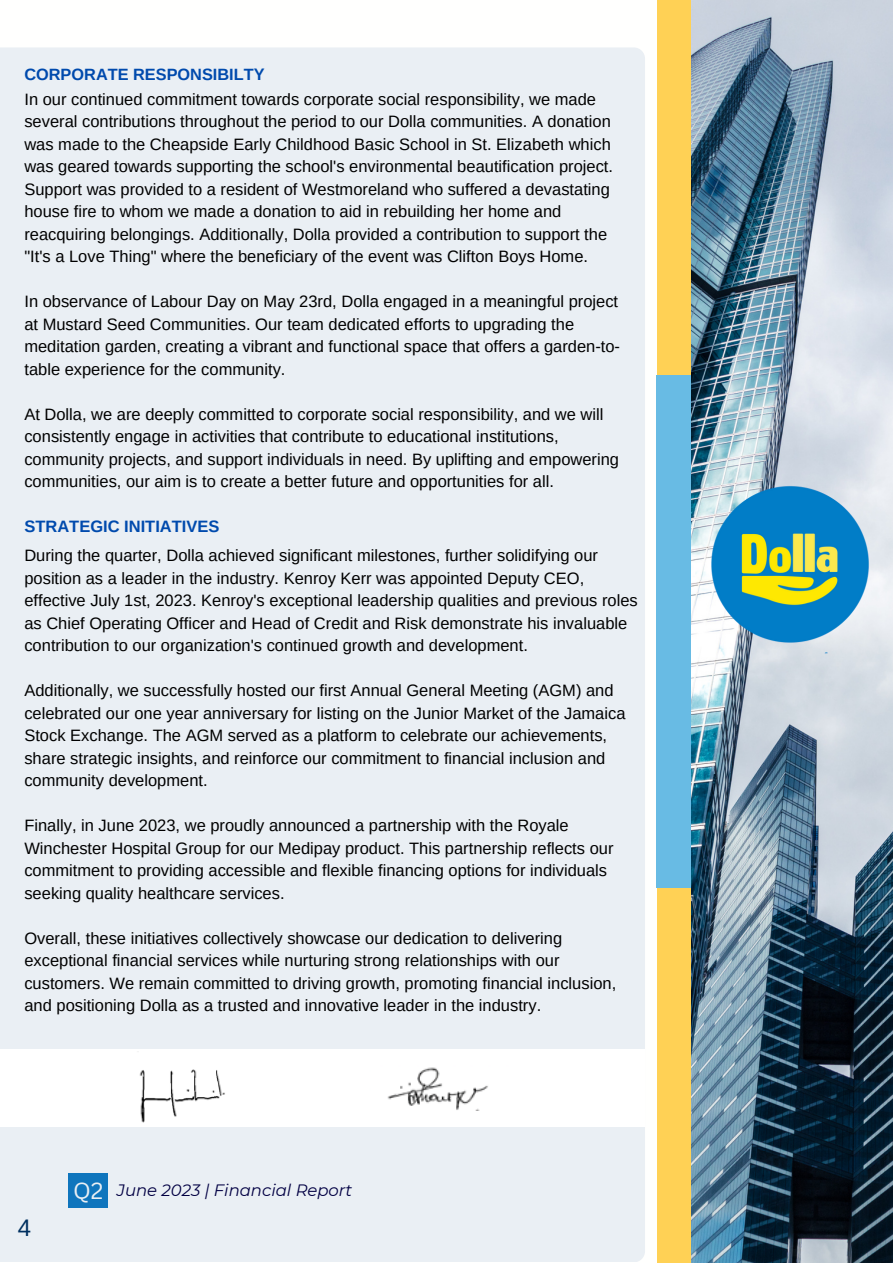
<style>
.page{position:relative;width:893px;height:1264px;background:#fff}
.page>*{position:absolute;margin:0;border:0;box-sizing:border-box;transform-origin:0 0}
.t1{font:24px "Arimo";color:#003060}
.t2{font:22.65px "Canva Sans";color:#eaeff4}
.t3{font:18px "Canva Sans";color:#eaeff4}
.t4{font:16.5px/22.5px "Arimo";color:#000}
.t5{font:italic 16.5px "Montserrat";color:#020043}
.t6{font:700 16.5px "Arimo";color:#004aad}
.t7{font:700 16.35px "Arimo";color:#004aad}
</style>
<div class="page">
<img style="left:690px;top:0;width:202px;height:1262px">
<div style="left:0;top:47px;width:645px;height:1214px;background:#eaeff4"></div>
<div style="left:657px;top:0;width:33px;height:1262px;background:#ffd155"></div>
<div style="left:655px;top:375px;width:35px;height:512px;background:#68bbe4"></div>
<div style="left:0;top:1049px;width:645px;height:77px;background:#fff"></div>
<img style="left:387px;top:1067px;width:101px;height:43px">
<img style="left:139px;top:1069px;width:86px;height:54px">
<div style="left:68px;top:1173px;width:40px;height:34px;background:#0f75bd"></div>
<img style="left:690px;top:463px;width:202px;height:191px">
<p class="t7" style="left:24px;top:65px;width:241px">CORPORATE RESPONSIBILTY</p>
<p class="t4" style="left:24px;top:88px;width:590px">In our continued commitment towards corporate social responsibility, we made several contributions throughout the period to our Dolla communities. A donation was made to the Cheapside Early Childhood Basic School in St. Elizabeth which was geared towards supporting the school's environmental beautification project.<br>Support was provided to a resident of Westmoreland who suffered a devastating house fire to whom we made a donation to aid in rebuilding her home and reacquiring belongings. Additionally, Dolla provided a contribution to support the "It's a Love Thing" where the beneficiary of the event was Clifton Boys Home.</p>
<p class="t4" style="left:24px;top:290px;width:597px">In observance of Labour Day on May 23rd, Dolla engaged in a meaningful project at Mustard Seed Communities. Our team dedicated efforts to upgrading the meditation garden, creating a vibrant and functional space that offers a garden-to&shy;table experience for the community.</p>
<p class="t4" style="left:24px;top:402px;width:596px">At Dolla, we are deeply committed to corporate social responsibility, and we will consistently engage in activities that contribute to educational institutions, community projects, and support individuals in need. By uplifting and empowering communities, our aim is to create a better future and opportunities for all.</p>
<p class="t6" style="left:24px;top:517px;width:196px">STRATEGIC INITIATIVES</p>
<p class="t4" style="left:24px;top:544px;width:615px">During the quarter, Dolla achieved significant milestones, further solidifying our position as a leader in the industry. Kenroy Kerr was appointed Deputy CEO, effective July 1st, 2023. Kenroy's exceptional leadership qualities and previous roles as Chief Operating Officer and Head of Credit and Risk demonstrate his invaluable contribution to our organization's continued growth and development.</p>
<p class="t4" style="left:24px;top:679px;width:602px">Additionally, we successfully hosted our first Annual General Meeting (AGM) and celebrated our one year anniversary for listing on the Junior Market of the Jamaica Stock Exchange. The AGM served as a platform to celebrate our achievements, share strategic insights, and reinforce our commitment to financial inclusion and community development.</p>
<p class="t4" style="left:24px;top:814px;width:590px">Finally, in June 2023, we proudly announced a partnership with the Royale Winchester Hospital Group for our Medipay product. This partnership reflects our commitment to providing accessible and flexible financing options for individuals seeking quality healthcare services.</p>
<p class="t4" style="left:24px;top:926px;width:593px">Overall, these initiatives collectively showcase our dedication to delivering exceptional financial services while nurturing strong relationships with our customers. We remain committed to driving growth, promoting financial inclusion, and positioning Dolla as a trusted and innovative leader in the industry.</p>
<p class="t1" style="left:18px;top:1214px;width:15px">4</p>
<p class="t2" style="left:73px;top:1174px;width:32px">Q2</p>
<p class="t5" style="left:117px;top:1180px;width:237px">June 2023 | Financial Report</p>
<p class="t3" style="left:72px;top:1181px;width:25px">Q2</p>
</div>
